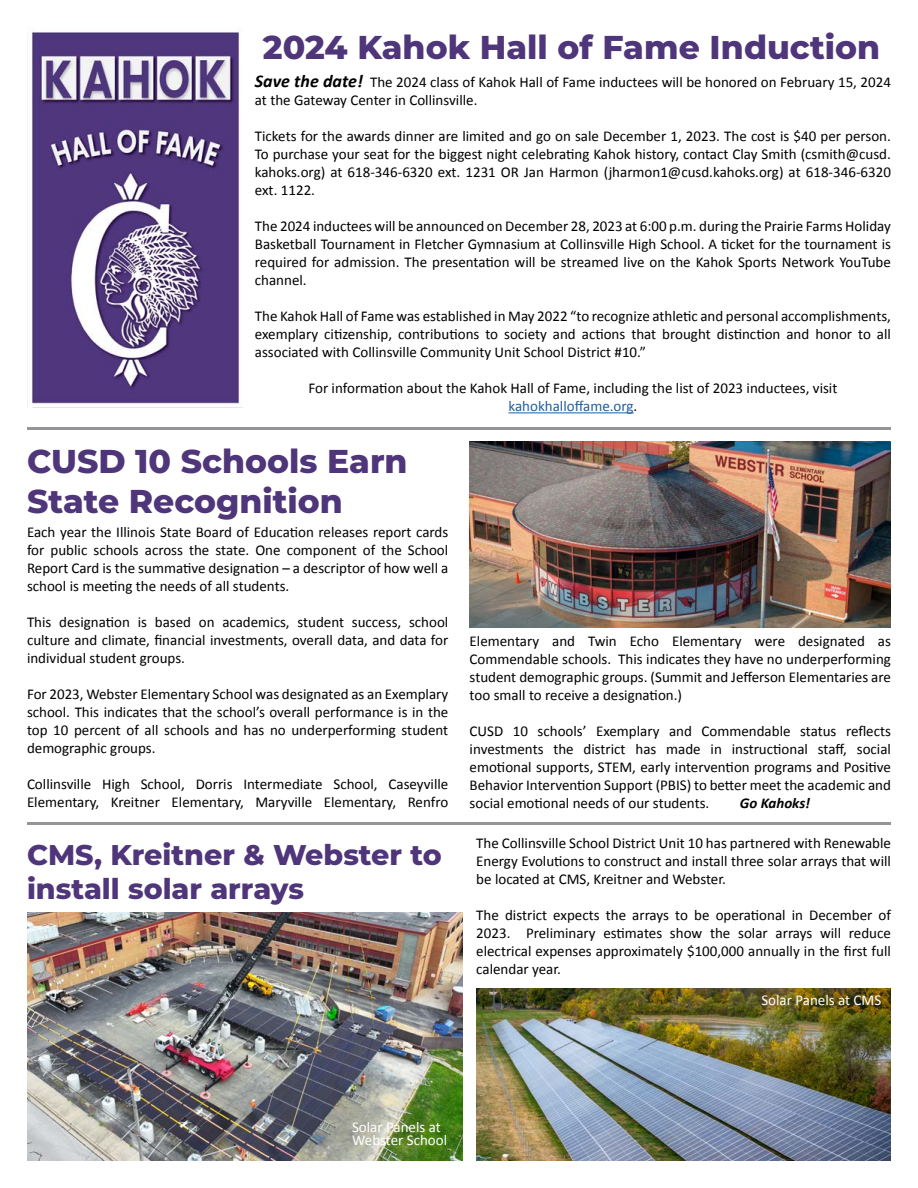
<style>
.page{position:relative;width:918px;height:1188px;background:#fff}
.page>*{position:absolute;margin:0;border:0;box-sizing:border-box;transform-origin:0 0}
.t1{font:800 33px/39.6px "Montserrat";color:#4f357a}
.t2{font:800 28.5px/34.2px "Montserrat";color:#4f357a}
.t3{font:15px/18px "Calibri";color:#000;text-align:justify}
.t4{font:15px/13.5px "Calibri";color:#fff}
.t5{font:italic 700 15px "Calibri";color:#000}
.s1{font-weight:700;font-style:italic;font-size:18px}
.s2{color:#215e9e}
</style>
<div class="page">
<img style="left:27px;top:30px;width:213px;height:377px">
<hr style="left:509px;top:412px;width:125px;height:1px;background:#215e9e">
<hr style="left:27px;top:822px;width:864px;height:2px;background:#939598">
<hr style="left:27px;top:428px;width:864px;height:2px;background:#939598">
<img style="left:27px;top:913px;width:435px;height:248px">
<img style="left:476px;top:988px;width:415px;height:173px">
<img style="left:470px;top:441px;width:421px;height:187px">
<h1 class="t1" style="left:263px;top:26px;width:619px">2024 Kahok Hall of Fame Induction</h1>
<p class="t3" style="left:255px;top:73px;width:638px"><span class="s1">Save the date!</span> The 2024 class of Kahok Hall of Fame inductees will be honored on February 15, 2024 at the Gateway Center in Collinsville.</p>
<p class="t3" style="left:255px;top:127px;width:638px">Tickets for the awards dinner are limited and go on sale December 1, 2023. The cost is $40 per person.<br>To purchase your seat for the biggest night celebrating Kahok history, contact Clay Smith (csmith@cusd. kahoks.org) at 618-346-6320 ext. 1231 OR Jan Harmon (jharmon1@cusd.kahoks.org) at 618-346-6320 ext. 1122.</p>
<p class="t3" style="left:255px;top:217px;width:638px">The 2024 inductees will be announced on December 28, 2023 at 6:00 p.m. during the Prairie Farms Holiday Basketball Tournament in Fletcher Gymnasium at Collinsville High School. A ticket for the tournament is required for admission. The presentation will be streamed live on the Kahok Sports Network YouTube channel.</p>
<p class="t3" style="left:255px;top:307px;width:638px">The Kahok Hall of Fame was established in May 2022 “to recognize athletic and personal accomplishments, exemplary citizenship, contributions to society and actions that brought distinction and honor to all associated with Collinsville Community Unit School District #10.”</p>
<p class="t3" style="left:308px;top:379px;width:530px;text-align:center">For information about the Kahok Hall of Fame, including the list of 2023 inductees, visit <span class="s2">kahokhalloffame.org</span>.</p>
<h1 class="t1" style="left:27px;top:440px;width:382px">CUSD 10 Schools Earn<br>State Recognition</h1>
<p class="t3" style="left:27px;top:523px;width:423px">Each year the Illinois State Board of Education releases report cards for public schools across the state. One component of the School Report Card is the summative designation – a descriptor of how well a school is meeting the needs of all students.</p>
<p class="t3" style="left:27px;top:613px;width:423px">This designation is based on academics, student success, school culture and climate, financial investments, overall data, and data for individual student groups.</p>
<p class="t3" style="left:27px;top:685px;width:423px">For 2023, Webster Elementary School was designated as an Exemplary school. This indicates that the school’s overall performance is in the top 10 percent of all schools and has no underperforming student demographic groups.</p>
<p class="t3" style="left:27px;top:775px;width:423px">Collinsville High School, Dorris Intermediate School, Caseyville<br>Elementary, Kreitner Elementary, Maryville Elementary, Renfro</p>
<h2 class="t2" style="left:27px;top:836px;width:416px">CMS, Kreitner &amp; Webster to install solar arrays</h2>
<p class="t3" style="left:470px;top:632px;width:423px">Elementary and Twin Echo Elementary were designated as Commendable schools. This indicates they have no underperforming student demographic groups. (Summit and Jefferson Elementaries are too small to receive a designation.)</p>
<p class="t3" style="left:470px;top:722px;width:423px">CUSD 10 schools’ Exemplary and Commendable status reflects investments the district has made in instructional staff, social emotional supports, STEM, early intervention programs and Positive Behavior Intervention Support (PBIS) to better meet the academic and social emotional needs of our students.</p>
<p class="t5" style="left:740px;top:793px;width:72px">Go Kahoks!</p>
<p class="t3" style="left:476px;top:834px;width:416px">The Collinsville School District Unit 10 has partnered with Renewable Energy Evolutions to construct and install three solar arrays that will be located at CMS, Kreitner and Webster.</p>
<p class="t3" style="left:476px;top:906px;width:416px">The district expects the arrays to be operational in December of 2023. Preliminary estimates show the solar arrays will reduce electrical expenses approximately $100,000 annually in the first full calendar year.</p>
<p class="t4" style="left:761px;top:993px;width:121px">Solar Panels at CMS</p>
<p class="t4" style="left:352px;top:1120px;width:97px">Solar Panels at<br>Webster School</p>
</div>
